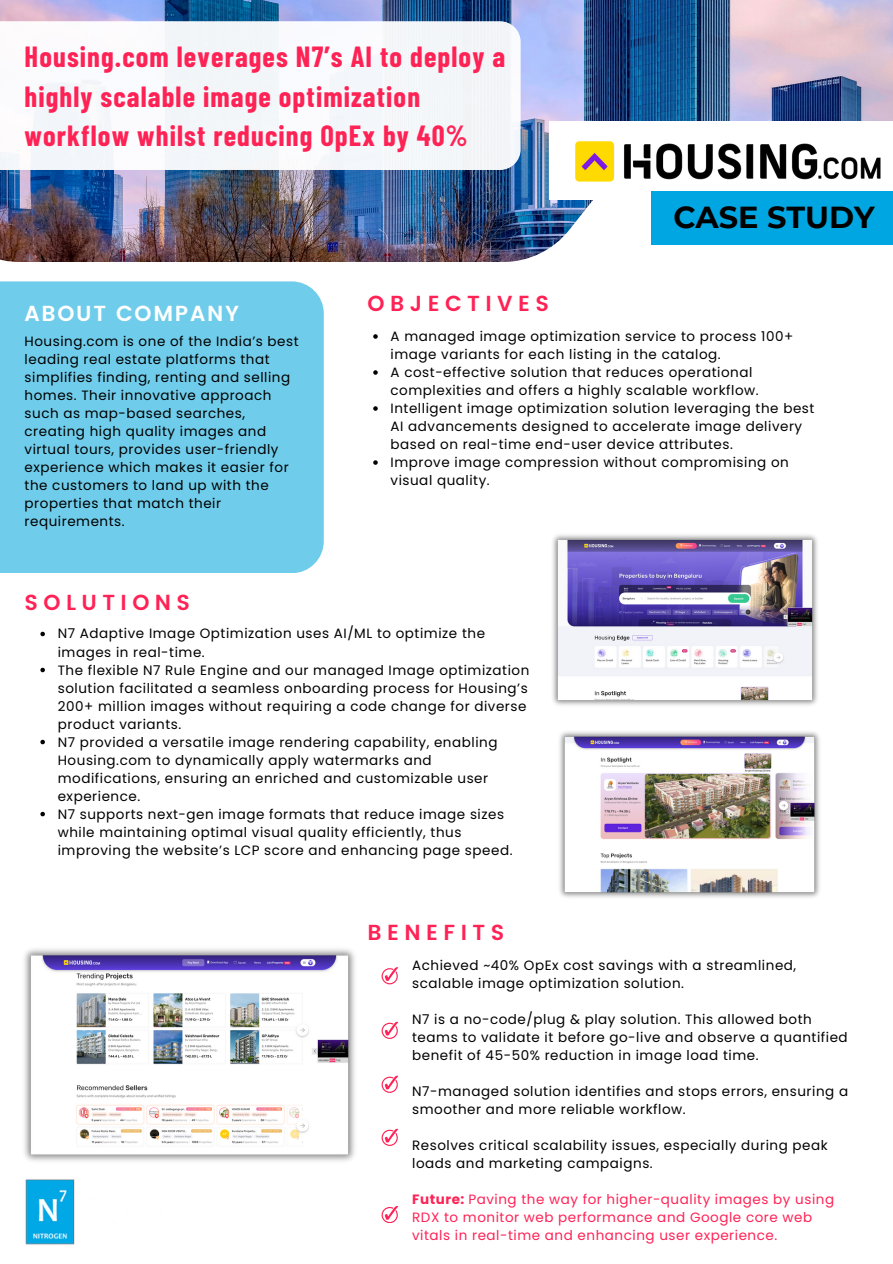
<style>
.page{position:relative;width:893px;height:1264px;background:#fff}
.page>*{position:absolute;margin:0;border:0;box-sizing:border-box;transform-origin:0 0}
.t1{font:700 30.3px "Montserrat";color:#000}
.t2{font:700 28.5px/39.3px "Barlow Condensed";letter-spacing:.04em;color:#f25}
.t3{font:600 21.75px "Poppins";letter-spacing:.25em;color:#f25}
.t4{font:600 21.75px "Poppins";letter-spacing:.08em;color:#fff}
.t5{font:13.5px/18px "Poppins";letter-spacing:.04em;color:#000}
.t6{font:13.5px/18px "Poppins";letter-spacing:.04em;color:#f25}
.s1{font-weight:700}
</style>
<div class="page">
<img style="left:0;top:0;width:892px;height:262px">
<div style="left:0;top:281px;width:324px;height:292px;background:#6fccea"></div>
<div style="left:549px;top:121px;width:343px;height:79px;background:#fff"></div>
<img style="left:575px;top:141px;width:306px;height:41px">
<div style="left:651px;top:191px;width:241px;height:54px;background:#00a6e1"></div>
<div style="left:0;top:21px;width:520px;height:149px;background:#f4f7fa"></div>
<img style="left:25px;top:1179px;width:50px;height:66px">
<img style="left:552px;top:534px;width:266px;height:172px">
<img style="left:559px;top:731px;width:261px;height:167px">
<img style="left:24px;top:949px;width:331px;height:212px">
<svg style="left:381px;top:967px;width:17px;height:17px"></svg>
<svg style="left:40px;top:631px;width:5px;height:5px"></svg>
<svg style="left:40px;top:667px;width:5px;height:5px"></svg>
<svg style="left:40px;top:739px;width:5px;height:5px"></svg>
<svg style="left:40px;top:811px;width:5px;height:5px"></svg>
<svg style="left:373px;top:334px;width:5px;height:5px"></svg>
<svg style="left:373px;top:370px;width:5px;height:5px"></svg>
<svg style="left:373px;top:406px;width:5px;height:5px"></svg>
<svg style="left:373px;top:460px;width:5px;height:5px"></svg>
<svg style="left:381px;top:1021px;width:17px;height:17px"></svg>
<svg style="left:381px;top:1075px;width:17px;height:17px"></svg>
<svg style="left:381px;top:1128px;width:17px;height:17px"></svg>
<svg style="left:381px;top:1206px;width:17px;height:16px"></svg>
<p class="t2" style="left:25px;top:36px;width:482px">Housing.com leverages N7’s AI to deploy a highly scalable image optimization workflow whilst reducing OpEx by 40%</p>
<p class="t4" style="left:25px;top:300px;width:216px">ABOUT COMPANY</p>
<p class="t3" style="left:367px;top:291px;width:183px">OBJECTIVES</p>
<p class="t1" style="left:673px;top:198px;width:203px">CASE STUDY</p>
<p class="t5" style="left:25px;top:332px;width:275px">Housing.com is one of the India’s best leading real estate platforms that simplifies finding, renting and selling homes. Their innovative approach such as map-based searches, creating high quality images and virtual tours, provides user-friendly experience which makes it easier for the customers to land up with the properties that match their requirements.</p>
<p class="t3" style="left:25px;top:589px;width:167px">SOLUTIONS</p>
<p class="t5" style="left:390px;top:327px;width:404px">A managed image optimization service to process 100+ image variants for each listing in the catalog.</p>
<p class="t5" style="left:390px;top:363px;width:369px">A cost-effective solution that reduces operational complexities and offers a highly scalable workflow.</p>
<p class="t5" style="left:390px;top:399px;width:425px">Intelligent image optimization solution leveraging the best<br>AI advancements designed to accelerate image delivery based on real-time end-user device attributes.</p>
<p class="t5" style="left:390px;top:453px;width:400px">Improve image compression without compromising on visual quality.</p>
<p class="t5" style="left:58px;top:624px;width:429px">N7 Adaptive Image Optimization uses AI/ML to optimize the images in real-time.</p>
<p class="t5" style="left:58px;top:660px;width:473px">The flexible N7 Rule Engine and our managed Image optimization solution facilitated a seamless onboarding process for Housing’s 200+ million images without requiring a code change for diverse product variants.</p>
<p class="t5" style="left:58px;top:732px;width:441px">N7 provided a versatile image rendering capability, enabling Housing.com to dynamically apply watermarks and modifications, ensuring an enriched and customizable user experience.</p>
<p class="t5" style="left:58px;top:804px;width:456px">N7 supports next-gen image formats that reduce image sizes while maintaining optimal visual quality efficiently, thus improving the website’s LCP score and enhancing page speed.</p>
<p class="t3" style="left:367px;top:920px;width:138px">BENEFITS</p>
<p class="t5" style="left:412px;top:955px;width:385px">Achieved ~40% OpEx cost savings with a streamlined, scalable image optimization solution.</p>
<p class="t5" style="left:412px;top:1009px;width:437px">N7 is a no-code/plug &amp; play solution. This allowed both teams to validate it before go-live and observe a quantified benefit of 45-50% reduction in image load time.</p>
<p class="t5" style="left:412px;top:1081px;width:437px">N7-managed solution identifies and stops errors, ensuring a smoother and more reliable workflow.</p>
<p class="t5" style="left:412px;top:1135px;width:417px">Resolves critical scalability issues, especially during peak loads and marketing campaigns.</p>
<p class="t6" style="left:412px;top:1189px;width:423px"><span class="s1">Future:</span> Paving the way for higher-quality images by using<br>RDX to monitor web performance and Google core web vitals in real-time and enhancing user experience.</p>
</div>
